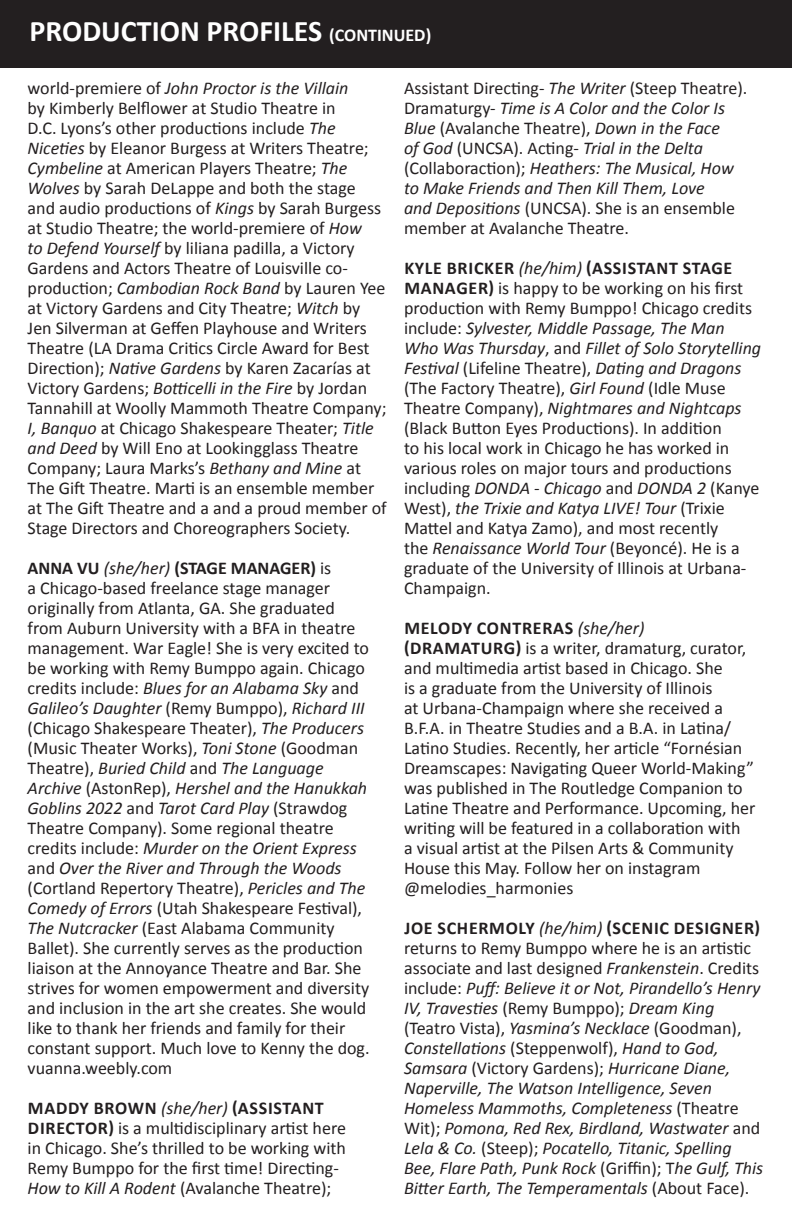
<style>
.page{position:relative;width:792px;height:1224px;background:#fff}
.page>*{position:absolute;margin:0;border:0;box-sizing:border-box;transform-origin:0 0}
.t1{font:700 30px "Calibri";color:#fff}
.t2{font:18px/20px "Calibri";color:#231f20}
.t3{font:italic 18px/20px "Calibri";color:#231f20}
.s1{font-size:18px}
.s2{font-style:italic}
.s3{font-weight:700}
.s4{font-weight:700;font-style:normal}
.s5{font-style:normal}
</style>
<div class="page">
<div style="left:0;top:0;width:792px;height:68px;background:#231f20"></div>
<h1 class="t1" style="left:30px;top:11px;width:403px">PRODUCTION PROFILES <span class="s1">(CONTINUED)</span></h1>
<p class="t2" style="left:28px;top:78px;width:361px">world-premiere of <span class="s2">John Proctor is the Villain<br></span>by Kimberly Belflower at Studio Theatre in<br>D.C. Lyons’s other productions include <span class="s2">The Niceties</span> by Eleanor Burgess at Writers Theatre; <span class="s2">Cymbeline</span> at American Players Theatre; <span class="s2">The Wolves</span> by Sarah DeLappe and both the stage and audio productions of <span class="s2">Kings</span> by Sarah Burgess at Studio Theatre; the world-premiere of <span class="s2">How<br>to Defend Yourself</span> by liliana padilla, a Victory Gardens and Actors Theatre of Louisville co&shy;production; <span class="s2">Cambodian Rock Band</span> by Lauren Yee at Victory Gardens and City Theatre; <span class="s2">Witch</span> by Jen Silverman at Geffen Playhouse and Writers Theatre (LA Drama Critics Circle Award for Best Direction); <span class="s2">Native Gardens</span> by Karen Zacarías at Victory Gardens; <span class="s2">Botticelli in the Fire</span> by Jordan Tannahill at Woolly Mammoth Theatre Company; <span class="s2">I, Banquo</span> at Chicago Shakespeare Theater; <span class="s2">Title and Deed</span> by Will Eno at Lookingglass Theatre Company; Laura Marks’s <span class="s2">Bethany and Mine</span> at The Gift Theatre. Marti is an ensemble member at The Gift Theatre and a and a proud member of Stage Directors and Choreographers Society.</p>
<p class="t2" style="left:28px;top:558px;width:344px"><span class="s3">ANNA VU</span> <span class="s2">(she/her)</span> <span class="s3">(STAGE MANAGER)</span> is<br>a Chicago-based freelance stage manager originally from Atlanta, GA. She graduated from Auburn University with a BFA in theatre management. War Eagle! She is very excited to be working with Remy Bumppo again. Chicago credits include: <span class="s2">Blues for an Alabama Sky</span> and <span class="s2">Galileo’s Daughter</span> (Remy Bumppo), <span class="s2">Richard III </span>(Chicago Shakespeare Theater), <span class="s2">The Producers </span>(Music Theater Works), <span class="s2">Toni Stone</span> (Goodman Theatre), <span class="s2">Buried Child</span> and <span class="s2">The Language Archive</span> (AstonRep), <span class="s2">Hershel and the Hanukkah Goblins 2022</span> and <span class="s2">Tarot Card Play</span> (Strawdog Theatre Company). Some regional theatre credits include: <span class="s2">Murder on the Orient Express </span>and <span class="s2">Over the River and Through the Woods </span>(Cortland Repertory Theatre), <span class="s2">Pericles and The Comedy of Errors</span> (Utah Shakespeare Festival), <span class="s2">The Nutcracker</span> (East Alabama Community Ballet). She currently serves as the production liaison at the Annoyance Theatre and Bar. She strives for women empowerment and diversity and inclusion in the art she creates. She would like to thank her friends and family for their constant support. Much love to Kenny the dog. vuanna.weebly.com</p>
<p class="t2" style="left:28px;top:1098px;width:320px"><span class="s3">MADDY BROWN</span> <span class="s2">(she/her)</span> <span class="s3">(ASSISTANT DIRECTOR)</span> is a multidisciplinary artist here in Chicago. She’s thrilled to be working with Remy Bumppo for the first time! Directing-<span class="s2">How to Kill A Rodent</span> (Avalanche Theatre);</p>
<p class="t2" style="left:404px;top:78px;width:345px">Assistant Directing- <span class="s2">The Writer</span> (Steep Theatre).<br>Dramaturgy- <span class="s2">Time is A Color and the Color Is Blue</span> (Avalanche Theatre), <span class="s2">Down in the Face<br>of God</span> (UNCSA). Acting- <span class="s2">Trial in the Delta </span>(Collaboraction); <span class="s2">Heathers: The Musical, How to Make Friends and Then Kill Them, Love<br>and Depositions</span> (UNCSA). She is an ensemble member at Avalanche Theatre.</p>
<p class="t2" style="left:404px;top:258px;width:359px"><span class="s3">KYLE BRICKER</span> <span class="s2">(he/him)</span> <span class="s3">(ASSISTANT STAGE MANAGER)</span> is happy to be working on his first production with Remy Bumppo! Chicago credits include: <span class="s2">Sylvester, Middle Passage, The Man Who Was Thursday</span>, and <span class="s2">Fillet of Solo Storytelling Festival</span> (Lifeline Theatre), <span class="s2">Dating and Dragons </span>(The Factory Theatre), <span class="s2">Girl Found</span> (Idle Muse Theatre Company), <span class="s2">Nightmares and Nightcaps </span>(Black Button Eyes Productions). In addition<br>to his local work in Chicago he has worked in various roles on major tours and productions including <span class="s2">DONDA - Chicago</span> and <span class="s2">DONDA 2</span> (Kanye West), <span class="s2">the Trixie and Katya LIVE! Tour</span> (Trixie Mattel and Katya Zamo), and most recently<br>the <span class="s2">Renaissance World Tour</span> (Beyoncé). He is a graduate of the University of Illinois at Urbana-Champaign.</p>
<p class="t2" style="left:404px;top:618px;width:353px"><span class="s3">MELODY CONTRERAS</span> <span class="s2">(she/her) </span><span class="s3">(DRAMATURG)</span> is a writer, dramaturg, curator, and multimedia artist based in Chicago. She<br>is a graduate from the University of Illinois<br>at Urbana-Champaign where she received a B.F.A. in Theatre Studies and a B.A. in Latina/ Latino Studies. Recently, her article “Fornésian Dreamscapes: Navigating Queer World-Making” was published in The Routledge Companion to Latine Theatre and Performance. Upcoming, her writing will be featured in a collaboration with<br>a visual artist at the Pilsen Arts &amp; Community House this May. Follow her on instagram @melodies_harmonies</p>
<p class="t3" style="left:404px;top:917px;width:361px"><span class="s4">JOE SCHERMOLY</span> (he/him) <span class="s4">(SCENIC DESIGNER) </span><span class="s5">returns to Remy Bumppo where he is an artistic associate and last designed</span> Frankenstein<span class="s5">. Credits include:</span> Puff: Believe it or Not, Pirandello’s Henry IV, Travesties <span class="s5">(Remy Bumppo);</span> Dream King <span class="s5">(Teatro Vista),</span> Yasmina’s Necklace <span class="s5">(Goodman), </span>Constellations <span class="s5">(Steppenwolf),</span> Hand to God, Samsara <span class="s5">(Victory Gardens);</span> Hurricane Diane, Naperville, The Watson Intelligence, Seven Homeless Mammoths, Completeness <span class="s5">(Theatre Wit);</span> Pomona, Red Rex, Birdland, Wastwater <span class="s5">and </span>Lela &amp; Co. <span class="s5">(Steep);</span> Pocatello, Titanic, Spelling Bee, Flare Path, Punk Rock <span class="s5">(Griffin); T</span>he Gulf, This Bitter Earth, The Temperamentals <span class="s5">(About Face).</span></p>
</div>
